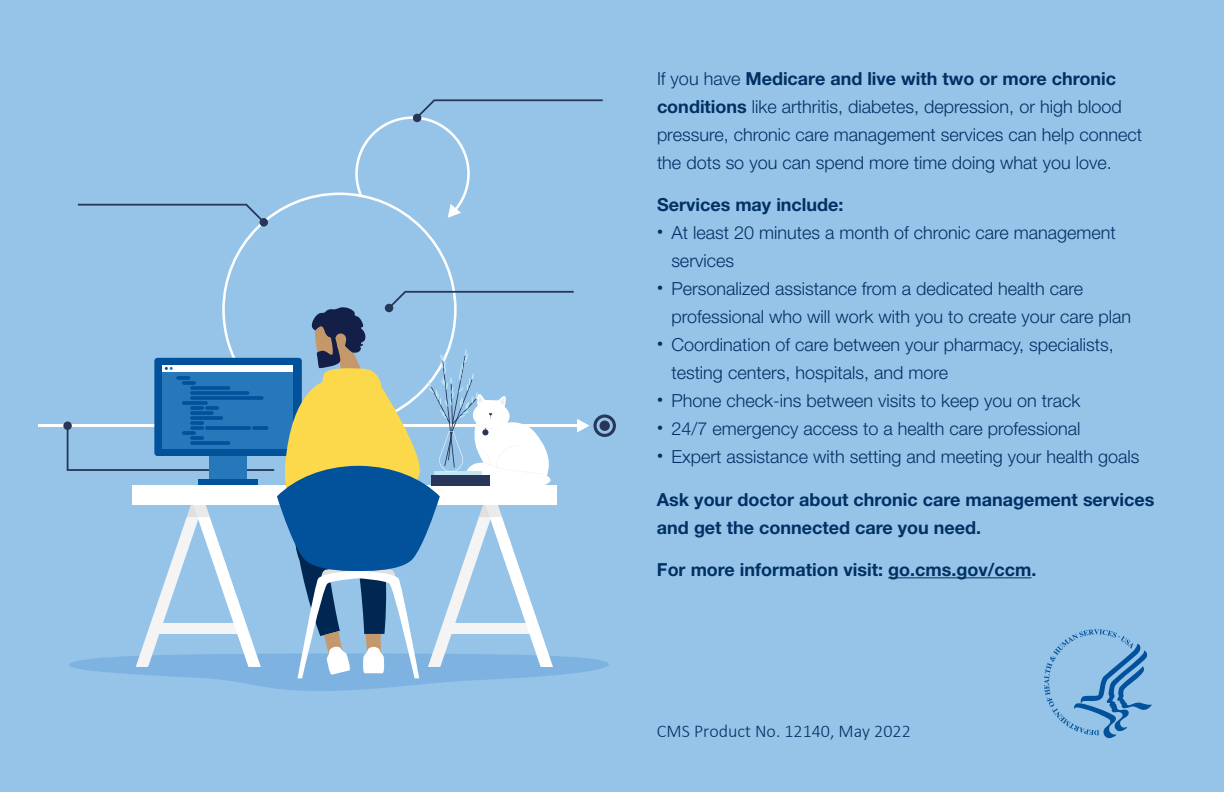
<style>
.page{position:relative;width:1224px;height:792px;background:#96c4e9}
.page>*{position:absolute;margin:0;border:0;box-sizing:border-box;transform-origin:0 0}
.t1{font:300 18px/28px "Helvetica Neue LT Std";color:#003164}
.t2{font:700 18px/28px "Helvetica Neue LT Std";color:#003164}
.t3{font:300 18px "Calibri";color:#003164}
.s1{font-weight:700}
</style>
<div class="page">
<svg style="left:222px;top:193px;width:235px;height:98px"></svg>
<hr style="left:38px;top:424px;width:543px;height:3px;background:#fff">
<svg style="left:78px;top:204px;width:185px;height:18px"></svg>
<svg style="left:355px;top:99px;width:248px;height:119px"></svg>
<div style="left:260px;top:218px;width:8px;height:9px;background:#283658;border-radius:50%"></div>
<div style="left:63px;top:421px;width:9px;height:9px;background:#283658;border-radius:50%"></div>
<div style="left:413px;top:114px;width:8px;height:8px;background:#283658;border-radius:50%"></div>
<svg style="left:67px;top:291px;width:549px;height:400px"></svg>
<hr style="left:888px;top:577px;width:144px;height:1px;background:#003164">
<svg style="left:1044px;top:629px;width:108px;height:110px"></svg>
<p class="t1" style="left:657px;top:64px;width:487px">If you have <span class="s1">Medicare and live with two or more chronic conditions</span> like arthritis, diabetes, depression, or high blood pressure, chronic care management services can help connect the dots so you can spend more time doing what you love.</p>
<p class="t2" style="left:657px;top:190px;width:188px">Services may include:</p>
<p class="t1" style="left:671px;top:218px;width:446px;text-indent:-14px"><sup>•</sup> At least 20 minutes a month of chronic care management services</p>
<p class="t1" style="left:671px;top:274px;width:461px;text-indent:-14px"><sup>•</sup> Personalized assistance from a dedicated health care professional who will work with you to create your care plan</p>
<p class="t1" style="left:671px;top:330px;width:444px;text-indent:-14px"><sup>•</sup> Coordination of care between your pharmacy, specialists, testing centers, hospitals, and more</p>
<p class="t1" style="left:657px;top:386px;width:425px"><sup>•</sup> Phone check-ins between visits to keep you on track</p>
<p class="t1" style="left:657px;top:414px;width:425px"><sup>•</sup> 24/7 emergency access to a health care professional</p>
<p class="t1" style="left:657px;top:442px;width:484px"><sup>•</sup> Expert assistance with setting and meeting your health goals</p>
<p class="t2" style="left:657px;top:485px;width:499px">Ask your doctor about chronic care management services and get the connected care you need.</p>
<p class="t2" style="left:657px;top:555px;width:381px">For more information visit: go.cms.gov/ccm.</p>
<p class="t3" style="left:657px;top:720px;width:255px">CMS Product No. 12140, May 2022</p>
</div>
